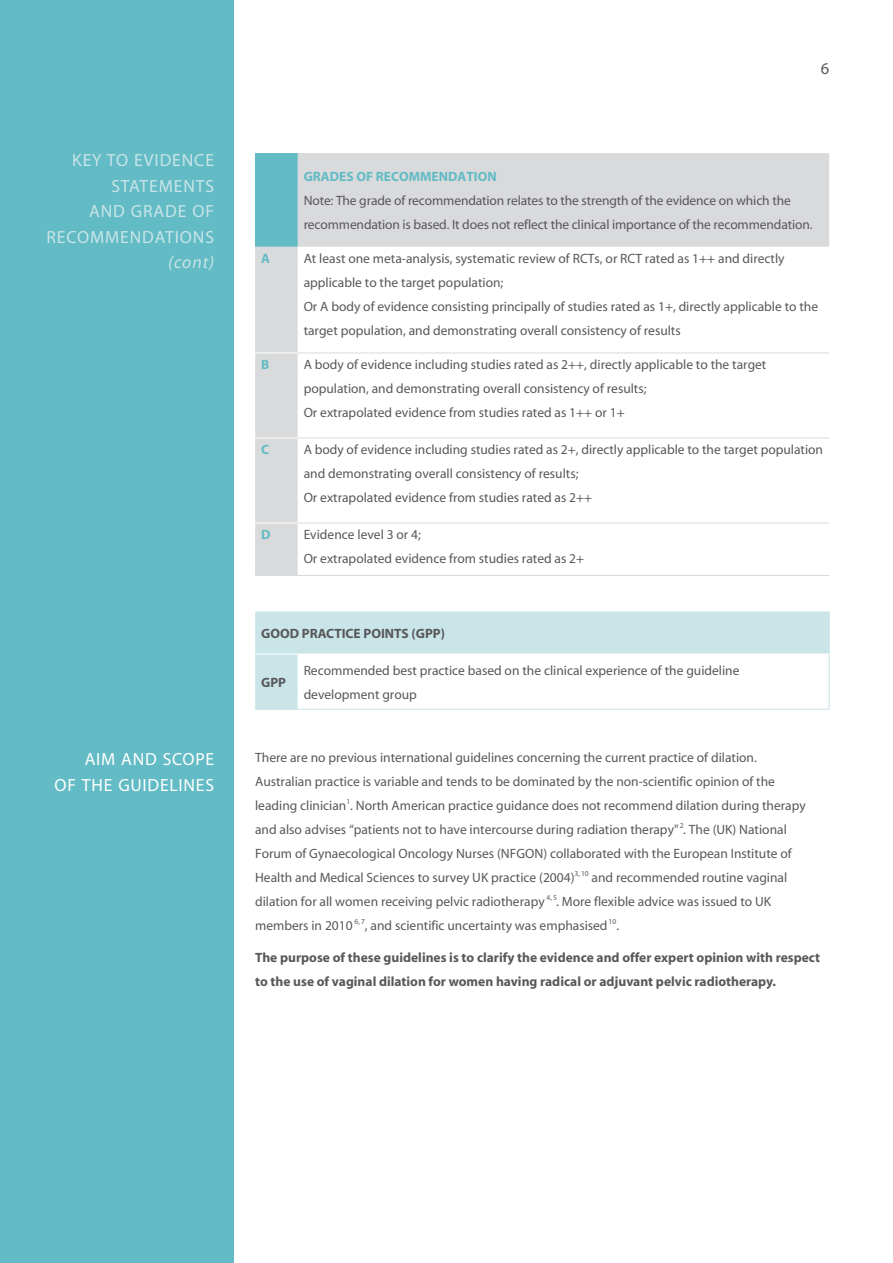
<style>
.page{position:relative;width:893px;height:1263px;background:#fff}
.page>*{position:absolute;margin:0;border:0;box-sizing:border-box;transform-origin:0 0}
.t1{font:17.7px "Myriad";letter-spacing:.05em;color:#c9e5e8}
.t2{font:17.7px/25.5px "Myriad";letter-spacing:.045em;color:#fff;text-align:right}
.t3{font:italic 17.7px "Myriad";color:#c9e5e8}
.t4{font:16.5px "Myriad";color:#58585a}
.t5{font:13.5px/24px "Myriad";color:#58585a}
.t6{font:700 13.5px/24px "Myriad";color:#58585a}
.t7{font:700 13.5px "Myriad";color:#62bbc5}
</style>
<div class="page">
<div style="left:0;top:0;width:234px;height:1263px;background:#62bbc5"></div>
<hr style="left:892px;top:0;width:1px;height:1263px;background:#62bbc5">
<svg style="left:255px;top:153px;width:574px;height:422px"></svg>
<hr style="left:255px;top:353px;width:43px;height:1px;background:#fff">
<hr style="left:255px;top:438px;width:43px;height:1px;background:#fff">
<hr style="left:255px;top:523px;width:43px;height:1px;background:#fff">
<hr style="left:298px;top:353px;width:531px;height:1px;background:#d9dadb">
<hr style="left:298px;top:438px;width:531px;height:1px;background:#d9dadb">
<hr style="left:298px;top:523px;width:531px;height:1px;background:#d9dadb">
<hr style="left:298px;top:575px;width:531px;height:1px;background:#d9dadb">
<hr style="left:255px;top:575px;width:43px;height:1px;background:#d9dadb">
<svg style="left:255px;top:611px;width:574px;height:98px"></svg>
<hr style="left:255px;top:654px;width:43px;height:1px;background:#fff">
<hr style="left:298px;top:654px;width:531px;height:1px;background:#fff">
<hr style="left:829px;top:611px;width:1px;height:43px;background:#c9e5e8">
<hr style="left:829px;top:654px;width:1px;height:55px;background:#c9e5e8">
<hr style="left:255px;top:709px;width:43px;height:1px;background:#c9e5e8">
<hr style="left:298px;top:709px;width:531px;height:1px;background:#c9e5e8">
<h1 class="t1" style="left:72px;top:152px;width:83px">Key to Evidence</h1>
<h1 class="t1" style="left:111px;top:177px;width:21px">Statements</h1>
<h1 class="t1" style="left:89px;top:203px;width:66px">And Grade</h1>
<h1 class="t1" style="left:192px;top:203px;width:12px">of</h1>
<h1 class="t1" style="left:47px;top:228px;width:23px">Recommendations</h1>
<h1 class="t3" style="left:168px;top:254px;width:47px">(cont)</h1>
<h1 class="t2" style="left:54px;top:747px;width:161px">SCOPE<br>OF THE GUIDELINES</h1>
<h1 class="t2" style="left:85px;top:747px;width:49px">AIM AND</h1>
<p class="t4" style="left:821px;top:60px;width:10px">6</p>
<p class="t7" style="left:304px;top:169px;width:194px">GRADES OF RECOMMENDATION</p>
<p class="t5" style="left:304px;top:189px;width:510px">Note: The grade of recommendation relates to the strength of the evidence on which the recommendation is based. It does not reflect the clinical importance of the recommendation.</p>
<p class="t7" style="left:261px;top:251px;width:10px">A</p>
<p class="t5" style="left:304px;top:247px;width:516px">At least one meta-analysis, systematic review of RCTs, or RCT rated as 1++ and directly applicable to the target population;<br>Or A body of evidence consisting principally of studies rated as 1+, directly applicable to the target population, and demonstrating overall consistency of results</p>
<p class="t7" style="left:261px;top:358px;width:10px">B</p>
<p class="t5" style="left:304px;top:353px;width:464px">A body of evidence including studies rated as 2++, directly applicable to the target population, and demonstrating overall consistency of results;<br>Or extrapolated evidence from studies rated as 1++ or 1+</p>
<p class="t7" style="left:261px;top:443px;width:10px">C</p>
<p class="t5" style="left:304px;top:438px;width:521px">A body of evidence including studies rated as 2+, directly applicable to the target population and demonstrating overall consistency of results;<br>Or extrapolated evidence from studies rated as 2++</p>
<p class="t7" style="left:261px;top:528px;width:11px">D</p>
<p class="t5" style="left:304px;top:523px;width:282px">Evidence level 3 or 4;<br>Or extrapolated evidence from studies rated as 2+</p>
<p class="t6" style="left:261px;top:622px;width:185px">GOOD PRACTICE POINTS (GPP)</p>
<p class="t6" style="left:261px;top:671px;width:26px">GPP</p>
<p class="t5" style="left:304px;top:659px;width:437px">Recommended best practice based on the clinical experience of the guideline development group</p>
<p class="t5" style="left:255px;top:745px;width:552px">There are no previous international guidelines concerning the current practice of dilation.<br>Australian practice is variable and tends to be dominated by the non-scientific opinion of the leading clinician<sup>1</sup>. North American practice guidance does not recommend dilation during therapy and also advises “patients not to have intercourse during radiation therapy" <sup>2</sup>. The (UK) National Forum of Gynaecological Oncology Nurses (NFGON) collaborated with the European Institute of Health and Medical Sciences to survey UK practice (2004)<sup>3,</sup> <sup>10</sup> and recommended routine vaginal dilation for all women receiving pelvic radiotherapy <sup>4,</sup> <sup>5</sup>. More flexible advice was issued to UK members in 2010 <sup>6,</sup> <sup>7</sup>, and scientific uncertainty was emphasised<sup>10</sup>.</p>
<p class="t6" style="left:255px;top:946px;width:567px">The purpose of these guidelines is to clarify the evidence and offer expert opinion with respect to the use of vaginal dilation for women having radical or adjuvant pelvic radiotherapy.</p>
</div>
